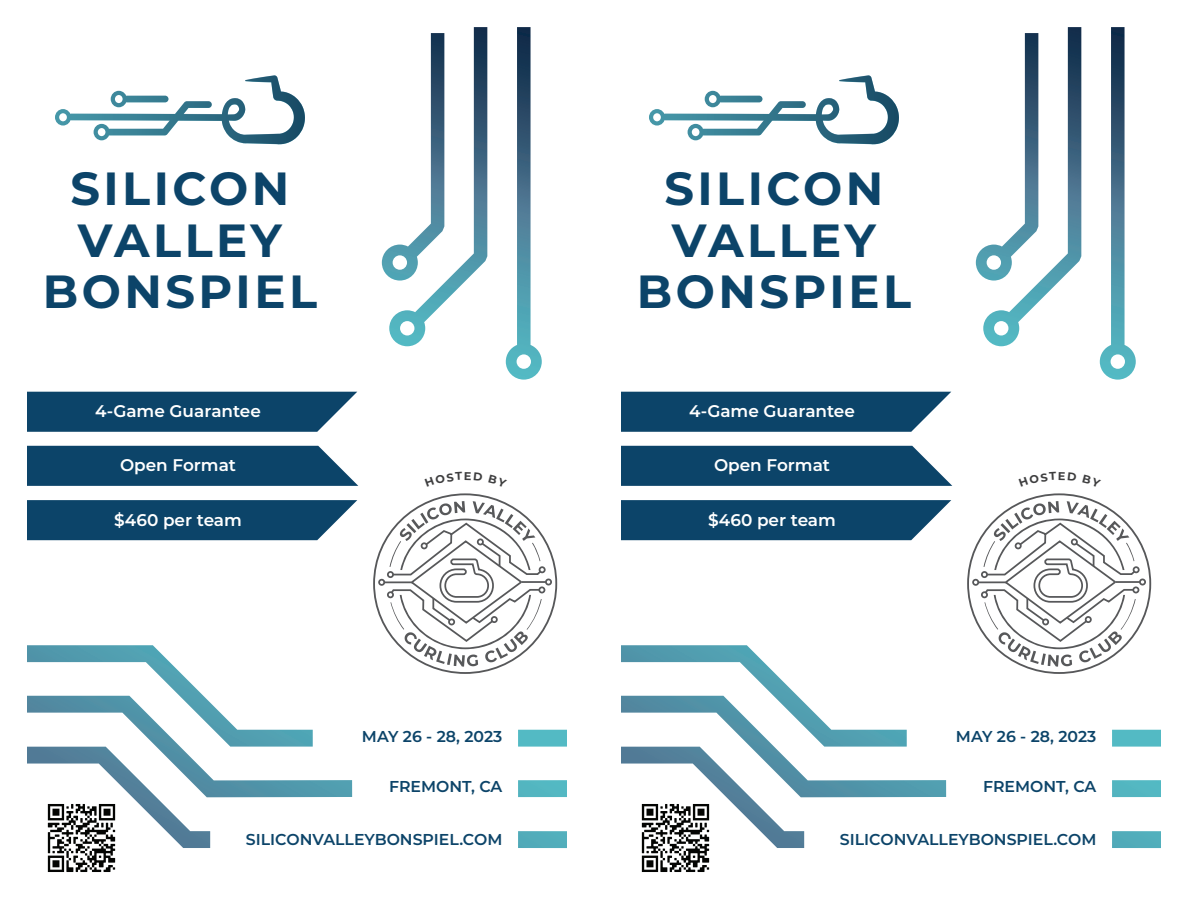
<style>
.page{position:relative;width:1188px;height:918px;background:#fff}
.page>*{position:absolute;margin:0;border:0;box-sizing:border-box;transform-origin:0 0}
.t1{font:700 46.5px/51.6px "Montserrat";letter-spacing:.075em;color:#0c4469;text-align:center}
.t2{font:600 16.8px "Montserrat";color:#fff}
.t3{font:600 15.75px "Montserrat";color:#0c4469}
</style>
<div class="page">
<svg style="left:621px;top:645px;width:540px;height:203px"></svg>
<svg style="left:976px;top:27px;width:160px;height:353px"></svg>
<svg style="left:621px;top:392px;width:330px;height:40px;background:#1b4f72"></svg>
<svg style="left:621px;top:446px;width:331px;height:40px;background:#1b4f72"></svg>
<svg style="left:621px;top:500px;width:330px;height:40px;background:#1a4f71"></svg>
<svg style="left:649px;top:75px;width:250px;height:69px"></svg>
<svg style="left:968px;top:495px;width:182px;height:178px"></svg>
<div style="left:1139px;top:579px;width:7px;height:7px;border:2px solid #57585a;border-radius:50%"></div>
<div style="left:972px;top:579px;width:7px;height:7px;border:2px solid #57585a;border-radius:50%"></div>
<svg style="left:973px;top:501px;width:172px;height:166px"></svg>
<img style="left:632px;top:795px;width:87px;height:77px">
<svg style="left:27px;top:645px;width:540px;height:203px"></svg>
<svg style="left:382px;top:27px;width:160px;height:353px"></svg>
<svg style="left:27px;top:392px;width:330px;height:40px;background:#1b4f72"></svg>
<svg style="left:27px;top:446px;width:331px;height:40px;background:#1b4f72"></svg>
<svg style="left:27px;top:500px;width:330px;height:40px;background:#1a4f71"></svg>
<svg style="left:55px;top:75px;width:250px;height:69px"></svg>
<svg style="left:374px;top:495px;width:182px;height:178px"></svg>
<div style="left:545px;top:579px;width:7px;height:7px;border:2px solid #57585a;border-radius:50%"></div>
<div style="left:378px;top:579px;width:7px;height:7px;border:2px solid #57585a;border-radius:50%"></div>
<svg style="left:379px;top:501px;width:172px;height:166px"></svg>
<img style="left:38px;top:795px;width:87px;height:77px">
<h1 class="t1" style="left:43px;top:161px;width:276px">SILICON<br>VALLEY<br>BONSPIEL</h1>
<h1 class="t1" style="left:637px;top:161px;width:276px">SILICON<br>VALLEY<br>BONSPIEL</h1>
<p class="t2" style="left:95px;top:399px;width:167px">4-Game Guarantee</p>
<p class="t2" style="left:689px;top:399px;width:167px">4-Game Guarantee</p>
<p class="t2" style="left:120px;top:453px;width:118px">Open Format</p>
<p class="t2" style="left:714px;top:453px;width:118px">Open Format</p>
<p class="t2" style="left:114px;top:508px;width:129px">$460 per team</p>
<p class="t2" style="left:708px;top:508px;width:129px">$460 per team</p>
<p class="t3" style="left:362px;top:725px;width:142px">MAY 26 - 28, 2023</p>
<p class="t3" style="left:389px;top:776px;width:115px">FREMONT, CA</p>
<p class="t3" style="left:246px;top:828px;width:258px">SILICONVALLEYBONSPIEL.COM</p>
<p class="t3" style="left:956px;top:725px;width:142px">MAY 26 - 28, 2023</p>
<p class="t3" style="left:983px;top:776px;width:115px">FREMONT, CA</p>
<p class="t3" style="left:840px;top:828px;width:258px">SILICONVALLEYBONSPIEL.COM</p>
</div>
